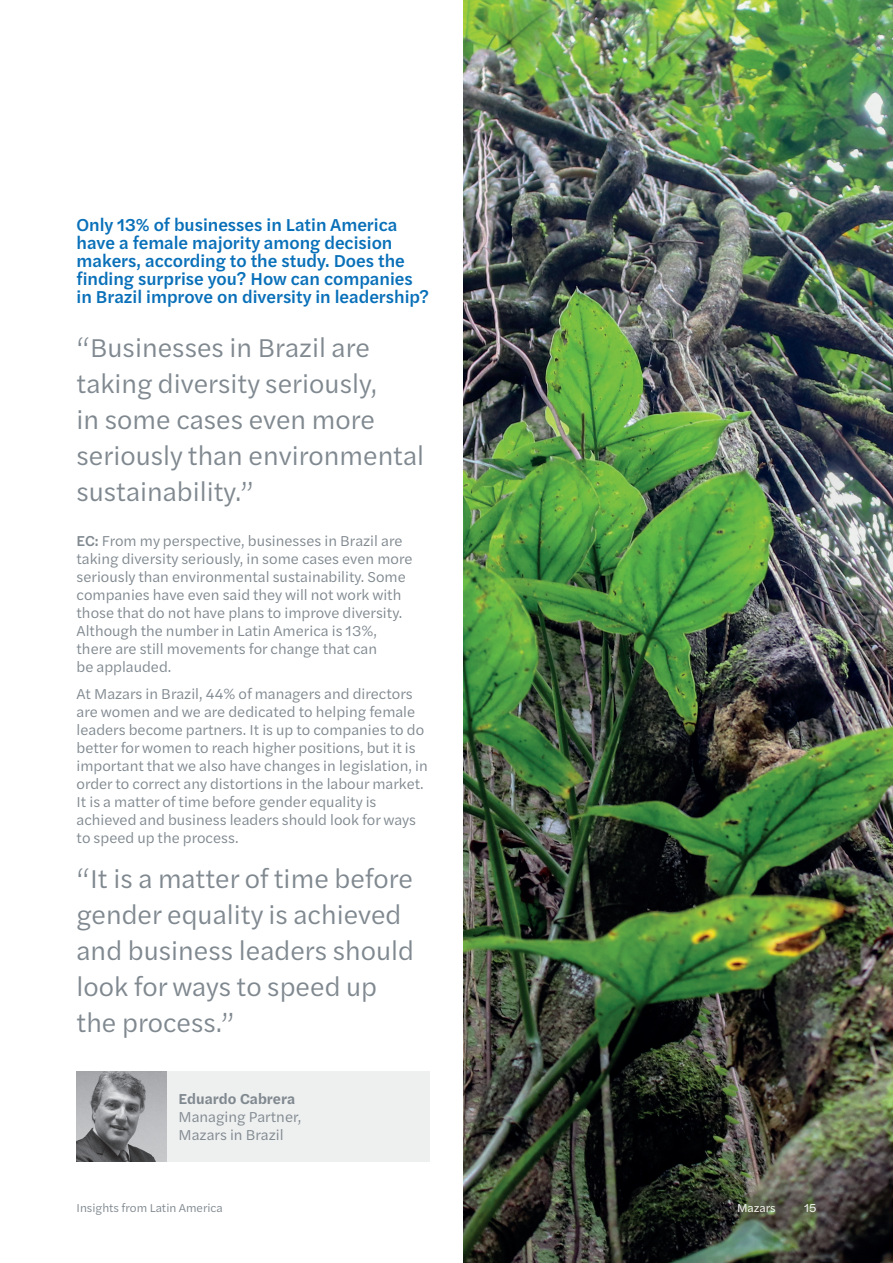
<style>
.page{position:relative;width:893px;height:1263px;background:#fff}
.page>*{position:absolute;margin:0;border:0;box-sizing:border-box;transform-origin:0 0}
.t1{font:27px/36px "Halyard Text";color:#808990}
.t2{font:500 18px/18px "Halyard Text";color:#0970b9}
.t3{font:15px/18px "Halyard Text";color:#808990}
.t4{font:600 15px "Halyard Text";color:#808990}
.t5{font:12px "Halyard Text";color:#808990}
.t6{font:12px "Halyard Text";color:#fff}
.s1{font-weight:500}
</style>
<div class="page">
<img style="left:463px;top:0;width:430px;height:1263px">
<div style="left:77px;top:1071px;width:352px;height:90px;background:#eeefef"></div>
<img style="left:77px;top:1071px;width:90px;height:90px">
<p class="t2" style="left:77px;top:215px;width:354px">Only 13% of businesses in Latin America have a female majority among decision makers, according to the study. Does the finding surprise you? How can companies in Brazil improve on diversity in leadership?</p>
<h1 class="t1" style="left:77px;top:329px;width:349px">“Businesses in Brazil are taking diversity seriously,<br>in some cases even more seriously than environmental sustainability.”</h1>
<p class="t3" style="left:77px;top:531px;width:337px"><span class="s1">EC:</span> From my perspective, businesses in Brazil are taking diversity seriously, in some cases even more seriously than environmental sustainability. Some companies have even said they will not work with those that do not have plans to improve diversity.<br>Although the number in Latin America is 13%, there are still movements for change that can<br>be applauded.</p>
<p class="t3" style="left:77px;top:684px;width:353px">At Mazars in Brazil, 44% of managers and directors are women and we are dedicated to helping female leaders become partners. It is up to companies to do better for women to reach higher positions, but it is important that we also have changes in legislation, in order to correct any distortions in the labour market.<br>It is a matter of time before gender equality is achieved and business leaders should look for ways to speed up the process.</p>
<h1 class="t1" style="left:77px;top:859px;width:339px">“It is a matter of time before gender equality is achieved and business leaders should look for ways to speed up the process.”</h1>
<p class="t4" style="left:179px;top:1088px;width:118px">Eduardo Cabrera</p>
<p class="t3" style="left:179px;top:1107px;width:124px">Managing Partner,<br>Mazars in Brazil</p>
<p class="t5" style="left:77px;top:1199px;width:148px">Insights from Latin America</p>
<p class="t6" style="left:737px;top:1199px;width:40px">Mazars</p>
<p class="t6" style="left:804px;top:1199px;width:14px">15</p>
</div>
